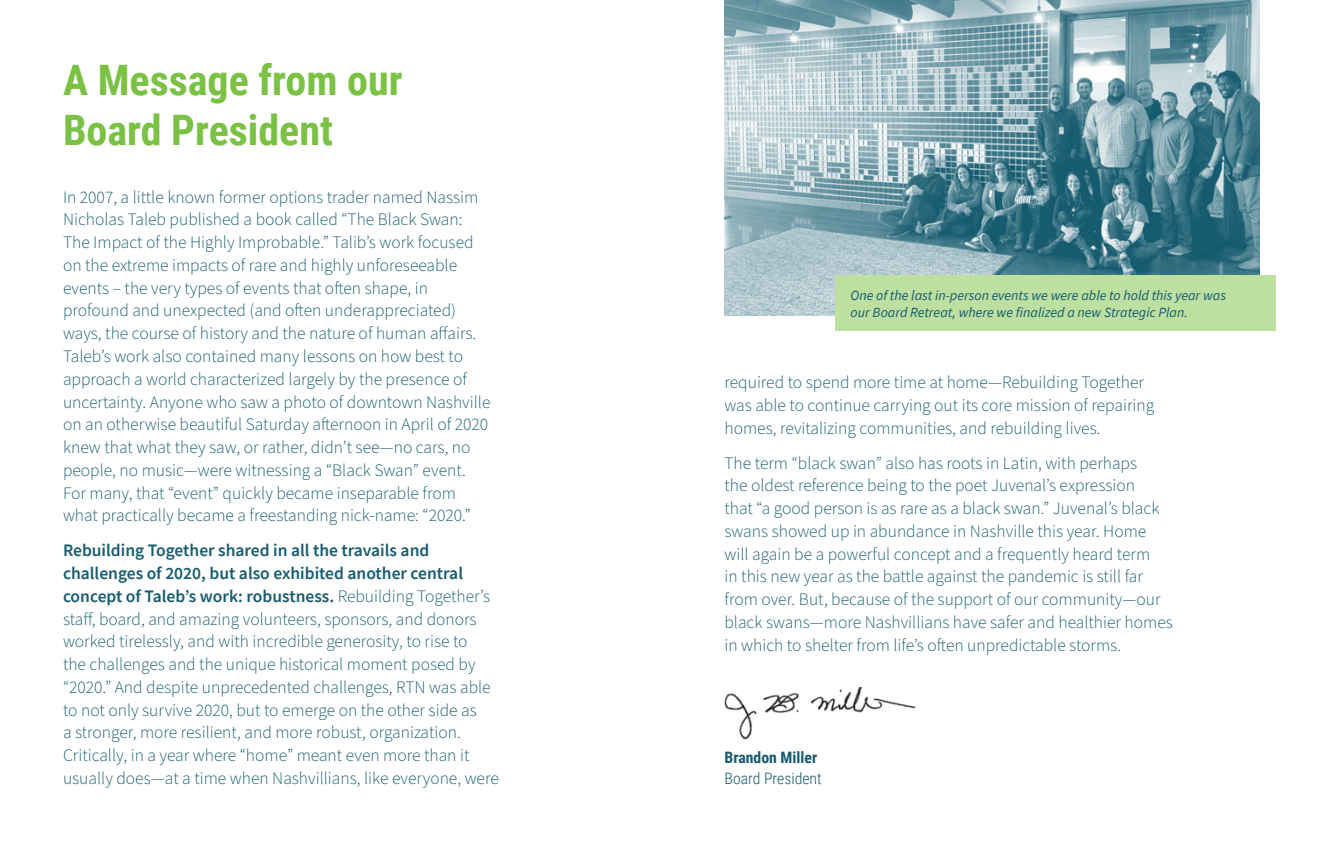
<style>
.page{position:relative;width:1323px;height:851px;background:#fff}
.page>*{position:absolute;margin:0;border:0;box-sizing:border-box;transform-origin:0 0}
.t1{font:700 42px/50.8px "Roboto Condensed";color:#7ac144}
.t2{font:300 17.5px/22.8px "Source Sans Pro";color:#165b6f}
.t3{font:300 15.75px "Roboto Condensed";color:#165b6f}
.t4{font:700 15.75px "Roboto Condensed";color:#165b6f}
.t5{font:italic 14px/16.6px "Source Sans Pro";color:#165b6f}
.s1{font-weight:600}
</style>
<div class="page">
<img style="left:724px;top:0;width:536px;height:315px">
<div style="left:835px;top:275px;width:441px;height:55px;background:#bde0a1"></div>
<img style="left:725px;top:687px;width:191px;height:53px">
<h1 class="t1" style="left:63px;top:53px;width:341px">A Message from our<br>Board President</h1>
<p class="t2" style="left:63px;top:186px;width:429px">In 2007, a little known former options trader named Nassim Nicholas Taleb published a book called “The Black Swan:<br>The Impact of the Highly Improbable.” Talib’s work focused on the extreme impacts of rare and highly unforeseeable events – the very types of events that often shape, in profound and unexpected (and often underappreciated) ways, the course of history and the nature of human affairs.<br>Taleb’s work also contained many lessons on how best to approach a world characterized largely by the presence of uncertainty. Anyone who saw a photo of downtown Nashville on an otherwise beautiful Saturday afternoon in April of 2020 knew that what they saw, or rather, didn’t see—no cars, no people, no music—were witnessing a “Black Swan” event.<br>For many, that “event” quickly became inseparable from what practically became a freestanding nick-name: “2020.”</p>
<p class="t2" style="left:63px;top:539px;width:437px"><span class="s1">Rebuilding Together shared in all the travails and challenges of 2020, but also exhibited another central concept of Taleb’s work: robustness.</span> Rebuilding Together’s staff, board, and amazing volunteers, sponsors, and donors worked tirelessly, and with incredible generosity, to rise to<br>the challenges and the unique historical moment posed by “2020.” And despite unprecedented challenges, RTN was able to not only survive 2020, but to emerge on the other side as<br>a stronger, more resilient, and more robust, organization.<br>Critically, in a year where “home” meant even more than it usually does—at a time when Nashvillians, like everyone, were</p>
<p class="t5" style="left:850px;top:287px;width:377px">One of the last in-person events we were able to hold this year was our Board Retreat, where we finalized a new Strategic Plan.</p>
<p class="t2" style="left:724px;top:371px;width:431px">required to spend more time at home—Rebuilding Together was able to continue carrying out its core mission of repairing homes, revitalizing communities, and rebuilding lives.</p>
<p class="t2" style="left:724px;top:452px;width:450px">The term “black swan” also has roots in Latin, with perhaps<br>the oldest reference being to the poet Juvenal’s expression<br>that “a good person is as rare as a black swan.” Juvenal’s black swans showed up in abundance in Nashville this year. Home will again be a powerful concept and a frequently heard term<br>in this new year as the battle against the pandemic is still far from over. But, because of the support of our community—our black swans—more Nashvillians have safer and healthier homes in which to shelter from life’s often unpredictable storms.</p>
<p class="t4" style="left:725px;top:746px;width:94px">Brandon Miller</p>
<p class="t3" style="left:725px;top:767px;width:99px">Board President</p>
</div>
